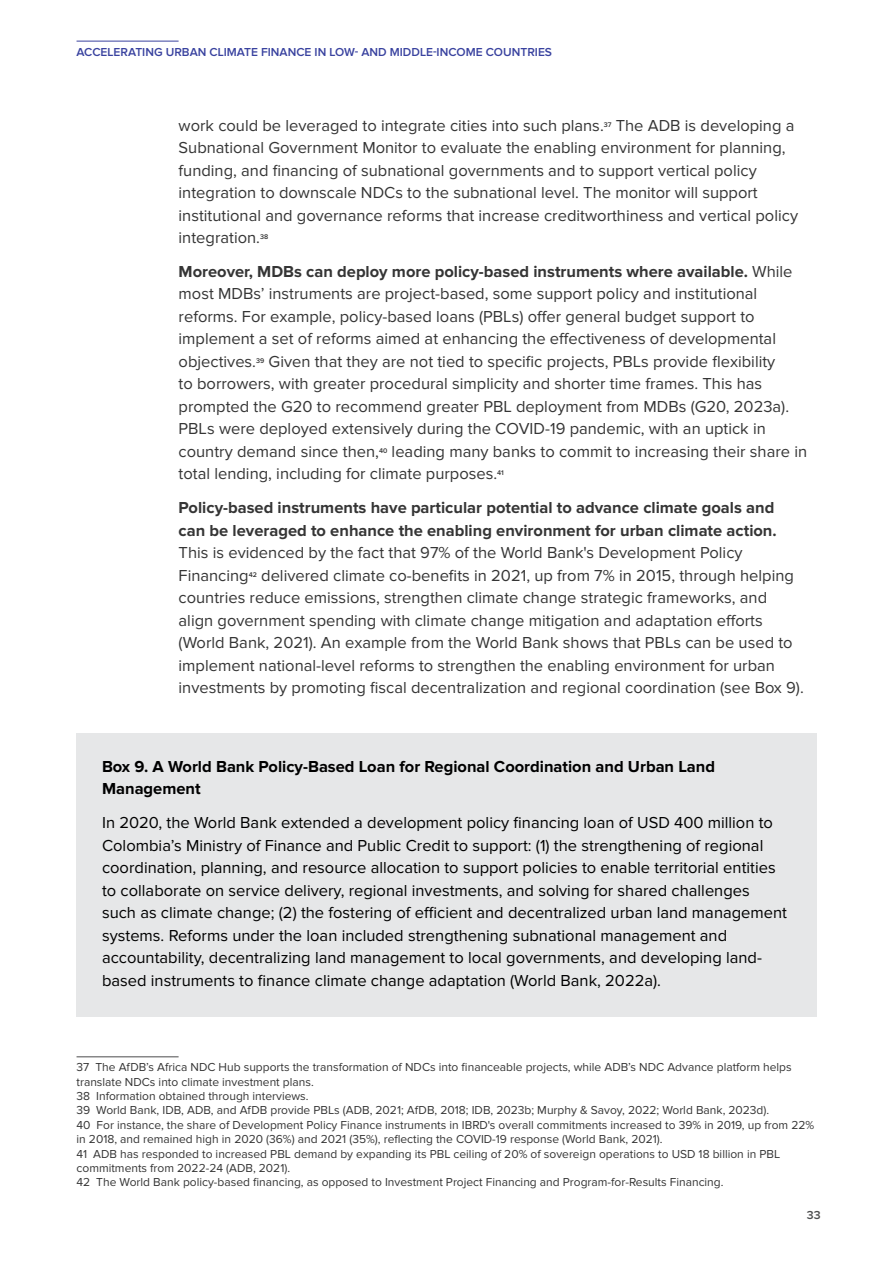
<style>
.page{position:relative;width:893px;height:1263px;background:#fff}
.page>*{position:absolute;margin:0;border:0;box-sizing:border-box;transform-origin:0 0}
.Body{font:16.5px/22.5px "Proxima Nova";color:#353535}
.Box_Body{font:16.5px/22.5px "Proxima Nova";color:#000}
.Body-2{font:700 16.5px/22.5px "Proxima Nova";color:#353535}
.Box_Body-2{font:700 16.5px/22.5px "Proxima Nova";color:#000}
.Footnote{font:12px/14.4px "Proxima Nova";color:#353535}
.t1{font:600 12px "Proxima Nova";color:#39429f}
.t2{font:600 12px "Proxima Nova";color:#4b4c4d}
.Body-3{font:600 7.05px "Proxima Nova";color:#353535}
.s1{font-weight:700}
.s2{font-weight:400}
</style>
<div class="page">
<hr style="left:77px;top:41px;width:102px;height:1px;background:#39429f">
<hr style="left:77px;top:1056px;width:102px;height:1px;background:#4b4c4d">
<div style="left:77px;top:733px;width:740px;height:283px;background:#e6e7e8"></div>
<p class="t1" style="left:77px;top:47px;width:477px">ACCELERATING URBAN CLIMATE FINANCE IN LOW- AND MIDDLE-INCOME COUNTRIES</p>
<p class="Body" style="left:179px;top:114px;width:427px">work could be leveraged to integrate cities into such plans.</p>
<p class="Body-3" style="left:604px;top:121px;width:9px">37</p>
<p class="Body" style="left:179px;top:114px;width:621px;text-indent:437px">The ADB is developing a Subnational Government Monitor to evaluate the enabling environment for planning, funding, and financing of subnational governments and to support vertical policy integration to downscale NDCs to the subnational level. The monitor will support institutional and governance reforms that increase creditworthiness and vertical policy integration.</p>
<p class="Body-3" style="left:260px;top:233px;width:10px">38</p>
<p class="Body" style="left:179px;top:260px;width:615px"><span class="s1">Moreover, MDBs can deploy more policy-based instruments where available.</span> While most MDBs’ instruments are project-based, some support policy and institutional reforms. For example, policy-based loans (PBLs) offer general budget support to implement a set of reforms aimed at enhancing the effectiveness of developmental objectives.</p>
<p class="Body" style="left:179px;top:350px;width:612px;text-indent:90px">Given that they are not tied to specific projects, PBLs provide flexibility to borrowers, with greater procedural simplicity and shorter time frames. This has prompted the G20 to recommend greater PBL deployment from MDBs (G20, 2023a).<br>PBLs were deployed extensively during the COVID-19 pandemic, with an uptick in country demand since then,</p>
<p class="Body-3" style="left:256px;top:357px;width:10px">39</p>
<p class="Body" style="left:179px;top:440px;width:630px;text-indent:213px">leading many banks to commit to increasing their share in total lending, including for climate purposes.</p>
<p class="Body-3" style="left:379px;top:447px;width:10px">40</p>
<p class="Body-3" style="left:497px;top:470px;width:8px">41</p>
<p class="Body-2" style="left:179px;top:497px;width:600px">Policy-based instruments have particular potential to advance climate goals and can be leveraged to enhance the enabling environment for urban climate action.<br><span class="s2">This is evidenced by the fact that 97% of the World Bank's Development Policy Financing</span></p>
<p class="Body" style="left:179px;top:564px;width:627px;text-indent:83px">delivered climate co-benefits in 2021, up from 7% in 2015, through helping countries reduce emissions, strengthen climate change strategic frameworks, and align government spending with climate change mitigation and adaptation efforts (World Bank, 2021). An example from the World Bank shows that PBLs can be used to implement national-level reforms to strengthen the enabling environment for urban investments by promoting fiscal decentralization and regional coordination (see Box 9).</p>
<p class="Body-3" style="left:249px;top:571px;width:10px">42</p>
<p class="Box_Body-2" style="left:102px;top:755px;width:615px">Box 9. A World Bank Policy-Based Loan for Regional Coordination and Urban Land<br>Management</p>
<p class="Box_Body" style="left:102px;top:812px;width:686px">In 2020, the World Bank extended a development policy financing loan of USD 400 million to Colombia’s Ministry of Finance and Public Credit to support: (1) the strengthening of regional coordination, planning, and resource allocation to support policies to enable territorial entities to collaborate on service delivery, regional investments, and solving for shared challenges such as climate change; (2) the fostering of efficient and decentralized urban land management systems. Reforms under the loan included strengthening subnational management and accountability, decentralizing land management to local governments, and developing land&shy;based instruments to finance climate change adaptation (World Bank, 2022a).</p>
<p class="Footnote" style="left:77px;top:1060px;width:717px">37 The AfDB’s Africa NDC Hub supports the transformation of NDCs into financeable projects, while ADB’s NDC Advance platform helps translate NDCs into climate investment plans.</p>
<p class="Footnote" style="left:77px;top:1089px;width:234px">38 Information obtained through interviews.</p>
<p class="Footnote" style="left:77px;top:1103px;width:694px">39 World Bank, IDB, ADB, and AfDB provide PBLs (ADB, 2021; AfDB, 2018; IDB, 2023b; Murphy &amp; Savoy, 2022; World Bank, 2023d).</p>
<p class="Footnote" style="left:77px;top:1118px;width:739px">40 For instance, the share of Development Policy Finance instruments in IBRD's overall commitments increased to 39% in 2019, up from 22% in 2018, and remained high in 2020 (36%) and 2021 (35%), reflecting the COVID-19 response (World Bank, 2021).</p>
<p class="Footnote" style="left:77px;top:1146px;width:705px">41 ADB has responded to increased PBL demand by expanding its PBL ceiling of 20% of sovereign operations to USD 18 billion in PBL commitments from 2022-24 (ADB, 2021).</p>
<p class="Footnote" style="left:77px;top:1175px;width:648px">42 The World Bank policy-based financing, as opposed to Investment Project Financing and Program-for-Results Financing.</p>
<p class="t2" style="left:807px;top:1209px;width:15px">33</p>
</div>
